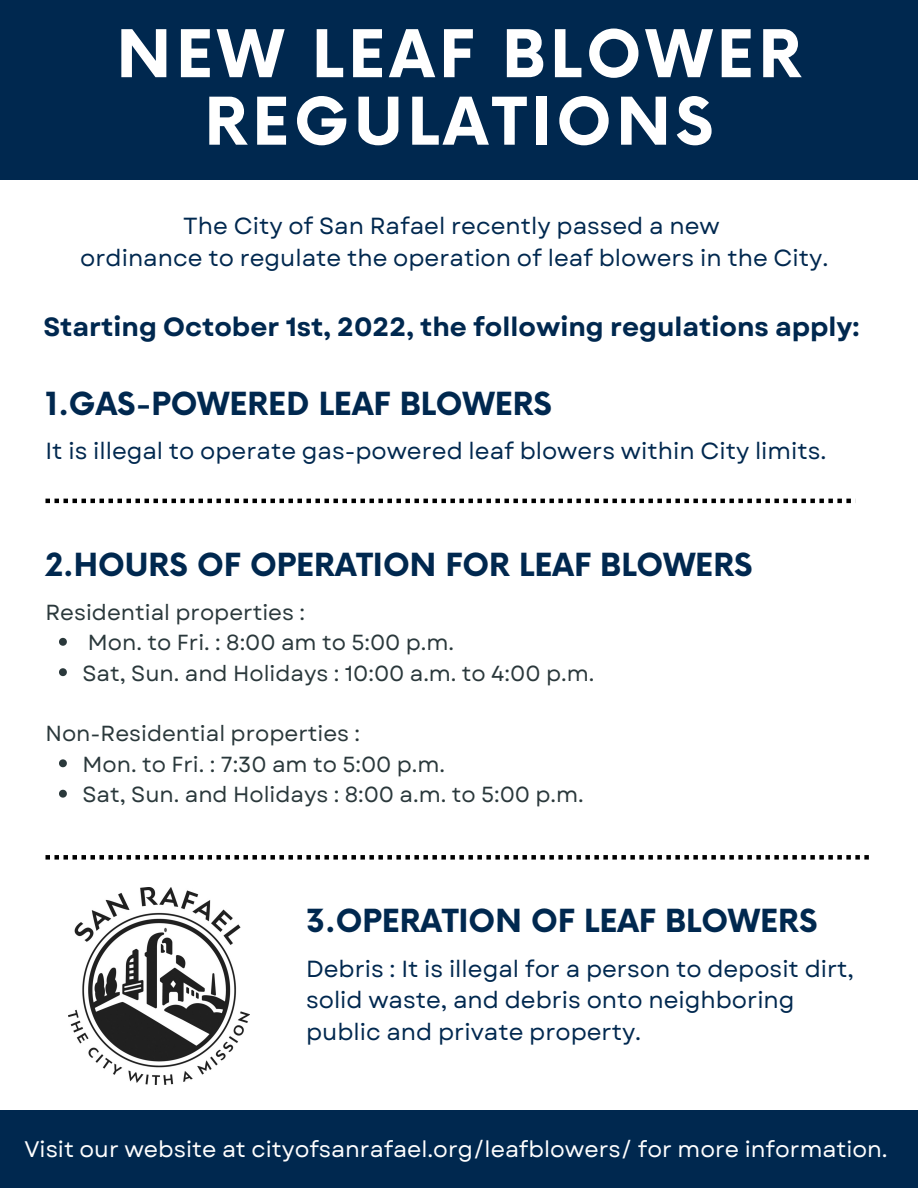
<style>
.page{position:relative;width:918px;height:1188px;background:#fff}
.page>*{position:absolute;margin:0;border:0;box-sizing:border-box;transform-origin:0 0}
.t1{font:700 64.05px/67.5px "Now";letter-spacing:.07em;color:#fff;text-align:center}
.t2{font:700 31.05px "Now";color:#00284f}
.t3{font:700 26.25px "Garet";color:#00284f}
.t4{font:23.25px/31.5px "Garet";color:#00284f;text-align:center}
.t5{font:22.5px "Garet";color:#fff}
.t6{font:21.75px/30.3px "Garet";color:#2a383b}
</style>
<div class="page">
<div style="left:0;top:0;width:918px;height:179px;background:#00284f"></div>
<div style="left:0;top:1111px;width:918px;height:77px;background:#00284f"></div>
<svg style="left:45px;top:499px;width:811px;height:4px"></svg>
<svg style="left:45px;top:855px;width:824px;height:5px"></svg>
<img style="left:69px;top:888px;width:181px;height:197px">
<svg style="left:59px;top:638px;width:8px;height:8px"></svg>
<svg style="left:59px;top:668px;width:8px;height:8px"></svg>
<svg style="left:59px;top:759px;width:8px;height:8px"></svg>
<svg style="left:59px;top:790px;width:8px;height:8px"></svg>
<h1 class="t1" style="left:117px;top:24px;width:686px">NEW LEAF BLOWER<br>REGULATIONS</h1>
<p class="t4" style="left:80px;top:211px;width:750px">The City of San Rafael recently passed a new<br>ordinance to regulate the operation of leaf blowers in the City.</p>
<p class="t3" style="left:43px;top:308px;width:818px">Starting October 1st, 2022, the following regulations apply:</p>
<h2 class="t2" style="left:45px;top:387px;width:508px">1.GAS-POWERED LEAF BLOWERS</h2>
<p class="t4" style="left:45px;top:436px;width:782px">It is illegal to operate gas-powered leaf blowers within City limits.</p>
<h2 class="t2" style="left:45px;top:548px;width:709px">2.HOURS OF OPERATION FOR LEAF BLOWERS</h2>
<p class="t6" style="left:45px;top:597px;width:261px">Residential properties :</p>
<p class="t6" style="left:83px;top:628px;width:513px">Mon. to Fri. : 8:00 am to 5:00 p.m.<br>Sat, Sun. and Holidays : 10:00 a.m. to 4:00 p.m.</p>
<p class="t6" style="left:45px;top:719px;width:316px">Non-Residential properties :</p>
<p class="t6" style="left:83px;top:749px;width:503px">Mon. to Fri. : 7:30 am to 5:00 p.m.<br>Sat, Sun. and Holidays : 8:00 a.m. to 5:00 p.m.</p>
<h2 class="t2" style="left:306px;top:904px;width:513px">3.OPERATION OF LEAF BLOWERS</h2>
<p class="t4" style="left:306px;top:953px;width:550px;text-align:left">Debris : It is illegal for a person to deposit dirt, solid waste, and debris onto neighboring public and private property.</p>
<p class="t5" style="left:24px;top:1133px;width:865px">Visit our website at cityofsanrafael.org/leafblowers/ for more information.</p>
</div>
